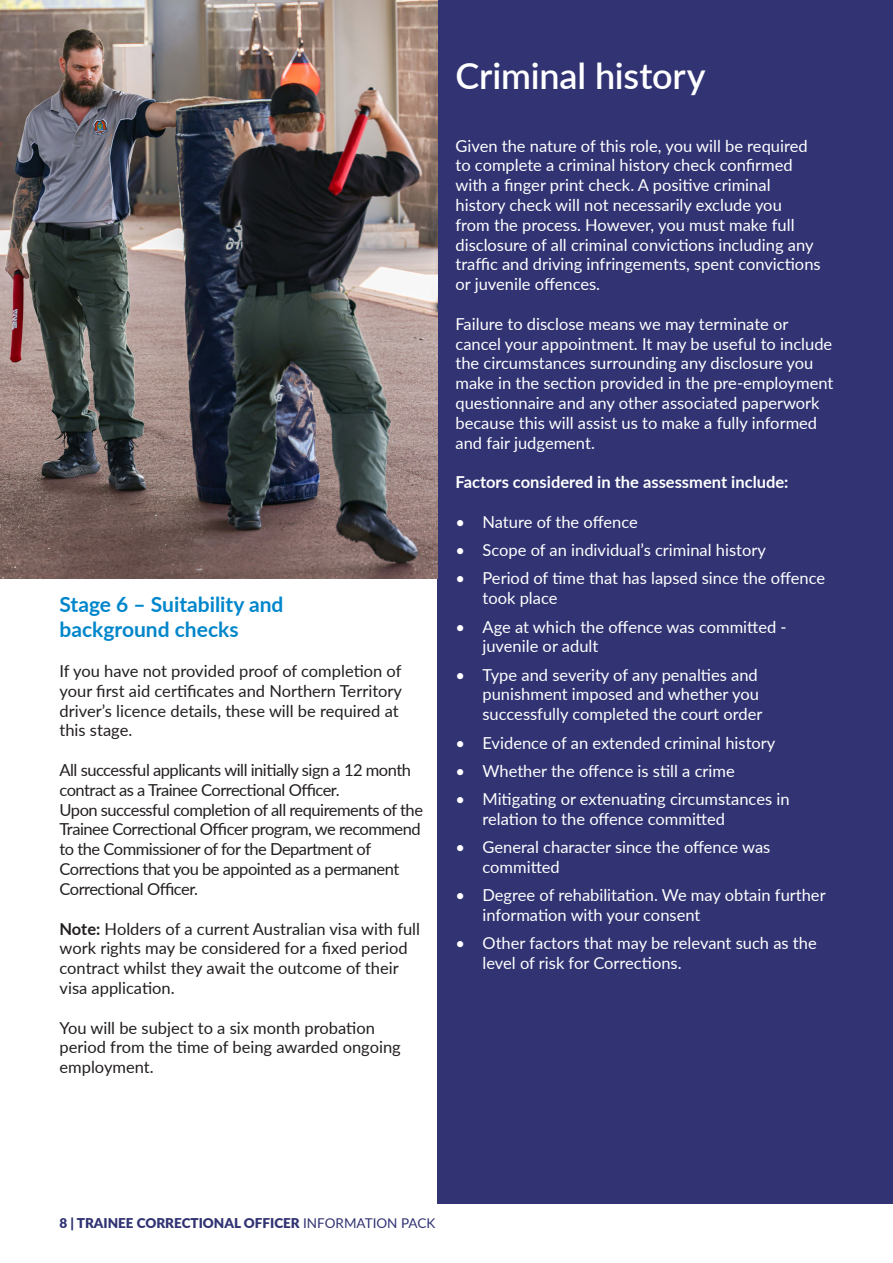
<style>
.page{position:relative;width:893px;height:1263px;background:#fff}
.page>*{position:absolute;margin:0;border:0;box-sizing:border-box;transform-origin:0 0}
.t1{font:600 36px "Lato";letter-spacing:-.005em;color:#fff}
.t2{font:700 21px/25.2px "Lato";color:#0086cb}
.t3{font:16.5px/19.8px "Lato";color:#fff}
.t4{font:16.5px/19.8px "Lato";letter-spacing:-.01em;color:#231f20}
.t5{font:16.5px/19.8px "Lato";letter-spacing:-.03em;color:#231f20}
.t6{font:700 16.5px "Lato";color:#fff}
.t7{font:900 13.5px "Lato";color:#313373}
.s1{font-weight:700}
.s2{font-weight:400}
</style>
<div class="page">
<div style="left:438px;top:0;width:455px;height:1203px;background:#313373"></div>
<img style="left:0;top:0;width:438px;height:578px">
<p class="t2" style="left:60px;top:591px;width:225px">Stage 6 – Suitability and background checks</p>
<p class="t4" style="left:60px;top:660px;width:344px">If you have not provided proof of completion of your first aid certificates and Northern Territory driver’s licence details, these will be required at this stage.</p>
<p class="t5" style="left:60px;top:759px;width:365px">All successful applicants will initially sign a 12 month contract as a Trainee Correctional Officer.<br>Upon successful completion of all requirements of the Trainee Correctional Officer program, we recommend to the Commissioner of for the Department of Corrections that you be appointed as a permanent Correctional Officer.</p>
<p class="t4" style="left:60px;top:918px;width:362px"><span class="s1">Note:</span> Holders of a current Australian visa with full work rights may be considered for a fixed period contract whilst they await the outcome of their visa application.</p>
<p class="t4" style="left:60px;top:1017px;width:343px">You will be subject to a six month probation period from the time of being awarded ongoing employment.</p>
<p class="t1" style="left:455px;top:49px;width:252px">Criminal history</p>
<p class="t3" style="left:455px;top:135px;width:367px">Given the nature of this role, you will be required to complete a criminal history check confirmed with a finger print check. A positive criminal history check will not necessarily exclude you<br>from the process. However, you must make full disclosure of all criminal convictions including any traffic and driving infringements, spent convictions or juvenile offences.</p>
<p class="t3" style="left:455px;top:313px;width:379px">Failure to disclose means we may terminate or cancel your appointment. It may be useful to include the circumstances surrounding any disclosure you make in the section provided in the pre-employment questionnaire and any other associated paperwork because this will assist us to make a fully informed and fair judgement.</p>
<p class="t6" style="left:455px;top:470px;width:334px">Factors considered in the assessment include:</p>
<p class="t3" style="left:455px;top:511px;width:184px">• Nature of the offence</p>
<p class="t3" style="left:455px;top:539px;width:312px">• Scope of an individual’s criminal history</p>
<p class="t3" style="left:482px;top:568px;width:344px;text-indent:-27px">• Period of time that has lapsed since the offence took place</p>
<p class="t3" style="left:482px;top:616px;width:306px;text-indent:-27px">• Age at which the offence was committed - juvenile or adult</p>
<p class="t3" style="left:482px;top:664px;width:281px;text-indent:-27px">• Type and severity of any penalties and punishment imposed and whether you successfully completed the court order</p>
<p class="t3" style="left:455px;top:732px;width:321px">• Evidence of an extended criminal history</p>
<p class="t3" style="left:455px;top:760px;width:281px">• Whether the offence is still a crime</p>
<p class="t3" style="left:482px;top:788px;width:309px;text-indent:-27px">• Mitigating or extenuating circumstances in relation to the offence committed</p>
<p class="t3" style="left:482px;top:837px;width:289px;text-indent:-27px">• General character since the offence was committed</p>
<p class="t3" style="left:482px;top:885px;width:345px;text-indent:-27px">• Degree of rehabilitation. We may obtain further information with your consent</p>
<p class="t3" style="left:482px;top:933px;width:336px;text-indent:-27px">• Other factors that may be relevant such as the level of risk for Corrections.</p>
<p class="t7" style="left:60px;top:1212px;width:377px">8 | TRAINEE CORRECTIONAL OFFICER <span class="s2">INFORMATION PACK</span></p>
</div>
